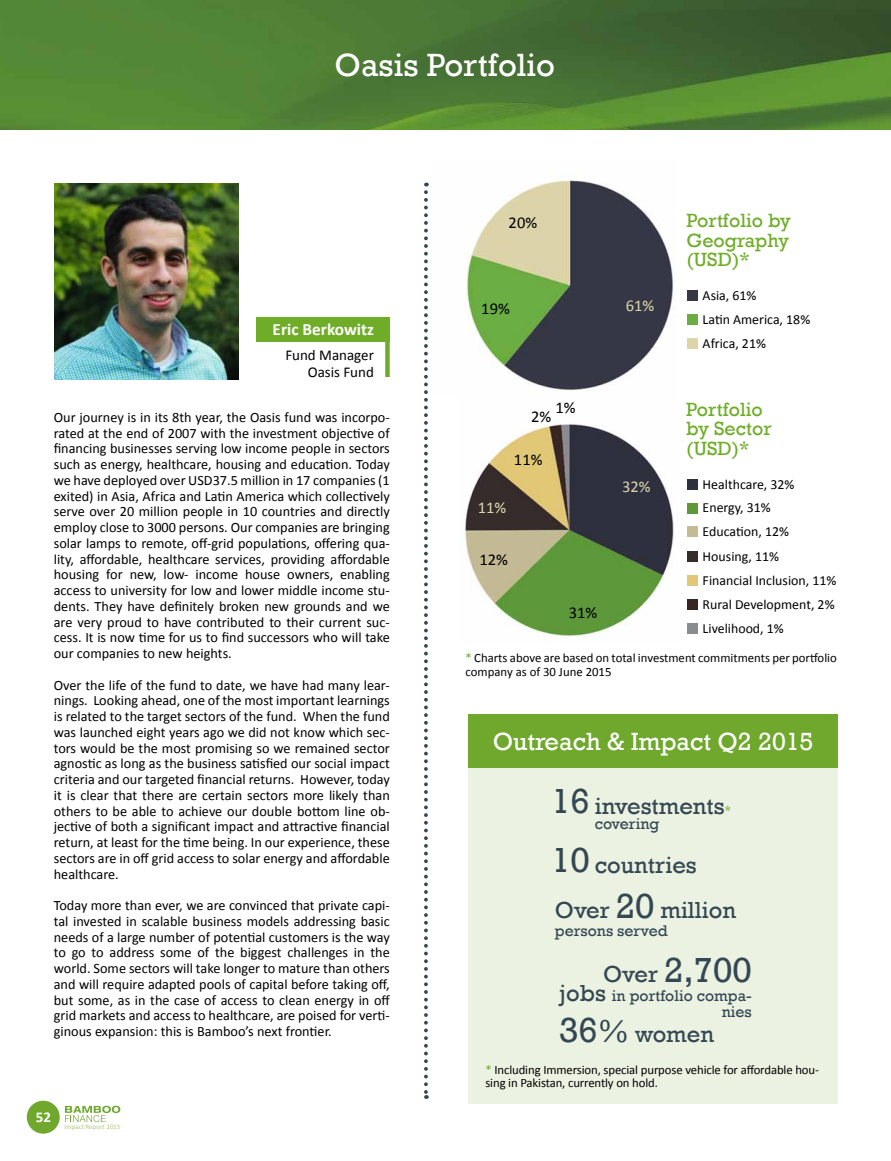
<style>
.page{position:relative;width:891px;height:1161px;background:#fff}
.page>*{position:absolute;margin:0;border:0;box-sizing:border-box;transform-origin:0 0}
.t1{font:35.7px "Rockwell";color:#344853}
.t2{font:33px "Rockwell";color:#fff}
.t3{font:25.5px "Rockwell";color:#fff}
.t4{font:23.85px "Rockwell";color:#344853}
.t5{font:19.65px/19.6px "Rockwell";color:#6fad29;text-align:justify}
.t6{font:700 17.25px "Calibri";color:#fff}
.t7{font:16.5px "Calibri";color:#000}
.t8{font:16.5px "Calibri";color:#ddd5a9}
.t9{font:15.9px/15.3px "Rockwell";color:#344853;text-align:right}
.t10{font:15px/16.5px "Calibri";color:#000;text-align:right}
.t11{font:700 15px "Calibri";color:#fff}
.t12{font:14.25px/15.8px "Calibri";color:#000;text-align:justify}
.t13{font:13.95px/24.2px "Calibri";color:#000}
.t14{font:12.75px/13.5px "Calibri";letter-spacing:-.01em;color:#000}
.t15{font:7.05px "Calibri";color:#b0c981}
.s1{color:#6fa82d}
.s2{font-size:35.7px}
.s3{font-size:11.85px;color:#6fa82d}
.s4{font-size:23.85px}
.s5{font-size:32.4px}
</style>
<div class="page">
<div style="left:27px;top:1101px;width:33px;height:33px;background:#6fa82d;border-radius:50%"></div>
<svg style="left:65px;top:1106px;width:55px;height:16px"></svg>
<img style="left:0;top:0;width:891px;height:129px">
<div style="left:468px;top:714px;width:369px;height:390px;background:#ecf2e2"></div>
<div style="left:468px;top:714px;width:369px;height:54px;background:#6fa82d"></div>
<img style="left:467px;top:173px;width:208px;height:218px">
<img style="left:464px;top:419px;width:210px;height:219px">
<div style="left:687px;top:290px;width:11px;height:11px;background:#363846"></div>
<div style="left:687px;top:314px;width:11px;height:11px;background:#6bad41"></div>
<div style="left:687px;top:338px;width:11px;height:11px;background:#ddd5a9"></div>
<div style="left:687px;top:479px;width:11px;height:11px;background:#2f303d"></div>
<div style="left:687px;top:503px;width:11px;height:10px;background:#5d9938"></div>
<div style="left:687px;top:526px;width:11px;height:11px;background:#c4bb95"></div>
<div style="left:687px;top:551px;width:11px;height:11px;background:#352c2b"></div>
<div style="left:687px;top:575px;width:11px;height:11px;background:#e2c776"></div>
<div style="left:687px;top:599px;width:11px;height:11px;background:#382625"></div>
<div style="left:687px;top:623px;width:11px;height:11px;background:#8b8c90"></div>
<img style="left:55px;top:183px;width:184px;height:196px">
<svg style="left:424px;top:192px;width:4px;height:907px"></svg>
<div style="left:256px;top:318px;width:134px;height:24px;background:#6fad29"></div>
<div style="left:385px;top:318px;width:5px;height:59px;background:#6fad29"></div>
<h2 class="t2" style="left:335px;top:46px;width:222px">Oasis Portfolio</h2>
<p class="t7" style="left:509px;top:213px;width:30px">20%</p>
<p class="t6" style="left:273px;top:318px;width:103px">Eric Berkowitz</p>
<p class="t10" style="left:285px;top:346px;width:90px">Fund Manager<br>Oasis Fund</p>
<p class="t7" style="left:481px;top:298px;width:30px">19%</p>
<p class="t8" style="left:626px;top:295px;width:30px">61%</p>
<h3 class="t5" style="left:687px;top:211px;width:106px">Portfolio by Geography (USD)*</h3>
<p class="t13" style="left:703px;top:283px;width:109px">Asia, 61%<br>Latin America, 18%<br>Africa, 21%</p>
<p class="t12" style="left:54px;top:409px;width:338px">Our journey is in its 8th year, the Oasis fund was incorpo&shy;rated at the end of 2007 with the investment objective of financing businesses serving low income people in sectors such as energy, healthcare, housing and education. Today we have deployed over USD37.5 million in 17 companies (1 exited) in Asia, Africa and Latin America which collectively serve over 20 million people in 10 countries and directly employ close to 3000 persons. Our companies are bringing solar lamps to remote, off-grid populations, offering qua&shy;lity, affordable, healthcare services, providing affordable housing for new, low- income house owners, enabling access to university for low and lower middle income stu&shy;dents. They have definitely broken new grounds and we are very proud to have contributed to their current suc&shy;cess. It is now time for us to find successors who will take our companies to new heights.</p>
<p class="t12" style="left:54px;top:676px;width:338px">Over the life of the fund to date, we have had many lear&shy;nings. Looking ahead, one of the most important learnings is related to the target sectors of the fund. When the fund was launched eight years ago we did not know which sec&shy;tors would be the most promising so we remained sector agnostic as long as the business satisfied our social impact criteria and our targeted financial returns. However, today it is clear that there are certain sectors more likely than others to be able to achieve our double bottom line ob&shy;jective of both a significant impact and attractive financial return, at least for the time being. In our experience, these sectors are in off grid access to solar energy and affordable healthcare.</p>
<p class="t12" style="left:54px;top:897px;width:338px">Today more than ever, we are convinced that private capi&shy;tal invested in scalable business models addressing basic needs of a large number of potential customers is the way to go to address some of the biggest challenges in the world. Some sectors will take longer to mature than others and will require adapted pools of capital before taking off, but some, as in the case of access to clean energy in off grid markets and access to healthcare, are poised for verti&shy;ginous expansion: this is Bamboo’s next frontier.</p>
<p class="t11" style="left:36px;top:1108px;width:17px">52</p>
<p class="t15" style="left:64px;top:1122px;width:58px">Impact Report 2015</p>
<p class="t7" style="left:556px;top:398px;width:22px">1%</p>
<p class="t7" style="left:531px;top:407px;width:22px">2%</p>
<p class="t7" style="left:514px;top:449px;width:30px">11%</p>
<p class="t8" style="left:478px;top:497px;width:30px">11%</p>
<p class="t7" style="left:479px;top:549px;width:30px">12%</p>
<p class="t7" style="left:569px;top:602px;width:30px">31%</p>
<p class="t8" style="left:622px;top:477px;width:30px">32%</p>
<h3 class="t5" style="left:686px;top:399px;width:87px;text-align:left">Portfolio by Sector (USD)*</h3>
<p class="t13" style="left:703px;top:471px;width:135px">Healthcare, 32%<br>Energy, 31%<br>Education, 12%<br>Housing, 11%<br>Financial Inclusion, 11%<br>Rural Development, 2%<br>Livelihood, 1%</p>
<p class="t14" style="left:466px;top:651px;width:373px"><span class="s1">*</span> Charts above are based on total investment commitments per portfolio company as of 30 June 2015</p>
<h3 class="t3" style="left:493px;top:726px;width:322px">Outreach &amp; Impact Q2 2015</h3>
<h3 class="t4" style="left:551px;top:792px;width:181px"><span class="s2">16</span> investments<span class="s3">*</span></h3>
<p class="t9" style="left:595px;top:816px;width:66px">covering</p>
<h3 class="t4" style="left:551px;top:851px;width:147px"><span class="s2">10</span> countries</h3>
<h3 class="t4" style="left:555px;top:897px;width:183px">Over <span class="s2">20</span> million</h3>
<p class="t9" style="left:555px;top:923px;width:114px">persons served</p>
<h1 class="t1" style="left:603px;top:949px;width:150px"><span class="s4">Over</span> 2,700</h1>
<p class="t9" style="left:559px;top:988px;width:194px"><span class="s4">jobs</span> in portfolio compa&shy;nies</p>
<h3 class="t4" style="left:559px;top:1020px;width:157px"><span class="s2">36</span><span class="s5">%</span> women</h3>
<p class="t14" style="left:485px;top:1062px;width:335px"><span class="s1">*</span> Including Immersion, special purpose vehicle for affordable hou&shy;sing in Pakistan, currently on hold.</p>
</div>
